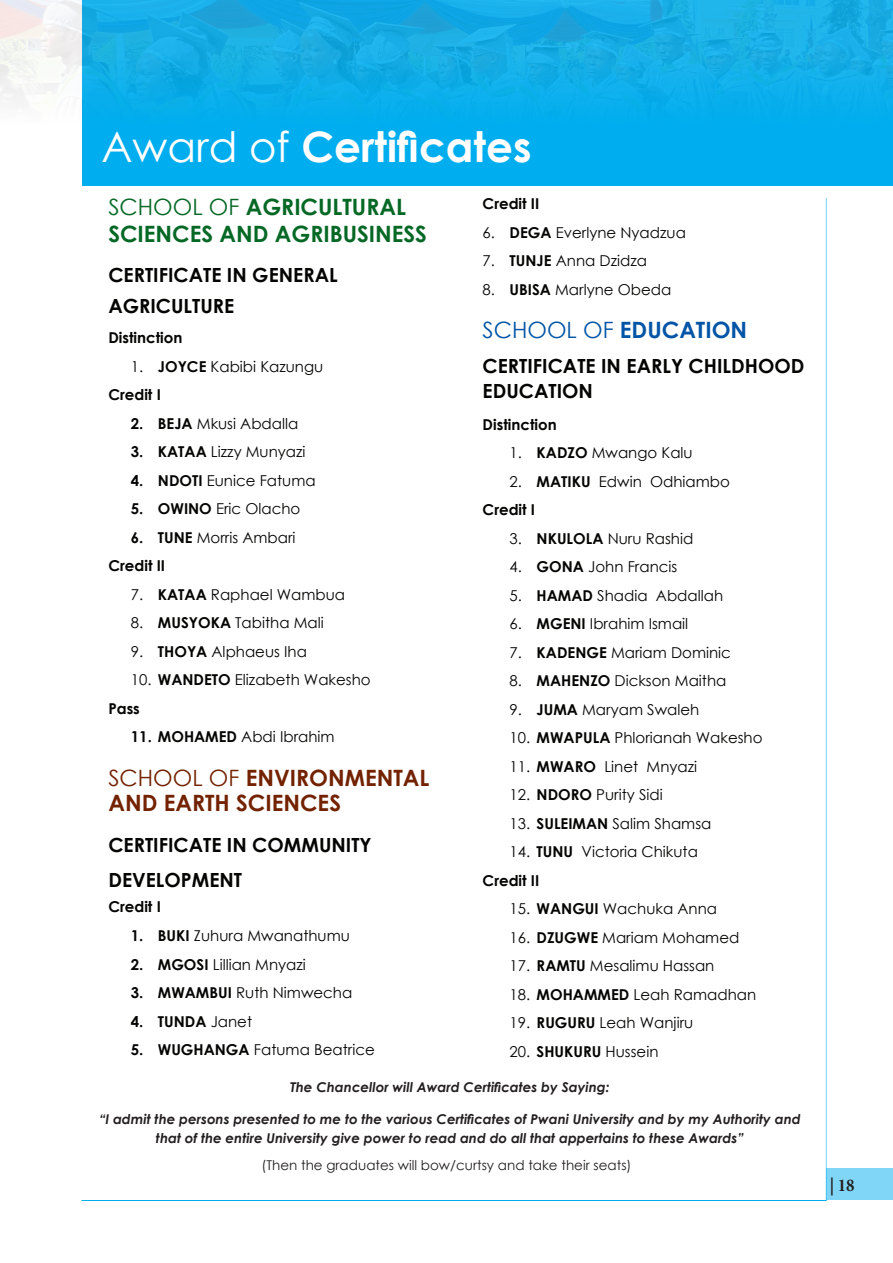
<style>
.page{position:relative;width:893px;height:1263px;background:#fff}
.page>*{position:absolute;margin:0;border:0;box-sizing:border-box;transform-origin:0 0}
.t1{font:700 42px "Century Gothic";color:#fff}
.t2{font:700 22.5px/27px "Century Gothic";color:#066825}
.t3{font:700 22.5px/25.5px "Century Gothic";color:#732200}
.t4{font:700 22.5px "Century Gothic";color:#0154a6}
.t5{font:700 19.5px/30.8px "Century Gothic";color:#040503}
.t6{font:700 condensed 18px "Minion Pro";color:#231f20}
.t7{font:15px/28.5px "Century Gothic";color:#040503}
.t8{font:700 15px/28.5px "Century Gothic";color:#040503}
.t9{font:italic 700 13.5px/18.6px "Century Gothic";color:#231f20;text-align:center}
.t10{font:13.5px "Century Gothic";color:#231f20}
.s1{font-weight:400}
.s2{font-weight:700}
</style>
<div class="page">
<div style="left:83px;top:0;width:810px;height:186px;background:#00aeef"></div>
<img style="left:0;top:0;width:893px;height:125px">
<hr style="left:81px;top:1200px;width:745px;height:1px;background:#00aeef">
<hr style="left:826px;top:198px;width:1px;height:1003px;background:#00aeef">
<hr style="left:824px;top:195px;width:2px;height:1007px;background:#231f20;opacity:.5">
<div style="left:826px;top:1168px;width:67px;height:32px;background:#80d6f7"></div>
<h1 class="t1" style="left:101px;top:115px;width:432px"><span class="s1">Award of</span> Certificates</h1>
<h2 class="t2" style="left:108px;top:192px;width:320px"><span class="s1">SCHOOL OF</span> AGRICULTURAL<br>SCIENCES AND AGRIBUSINESS</h2>
<h3 class="t5" style="left:108px;top:259px;width:231px">CERTIFICATE IN GENERAL<br>AGRICULTURE</h3>
<p class="t8" style="left:108px;top:323px;width:76px">Distinction</p>
<p class="t7" style="left:108px;top:352px;width:216px;text-indent:22px">1. <span class="s2">JOYCE</span> Kabibi Kazungu<br><span class="s2">Credit I</span></p>
<p class="t7" style="left:131px;top:409px;width:169px"><span class="s2">2. BEJA</span> Mkusi Abdalla</p>
<p class="t7" style="left:131px;top:437px;width:176px"><span class="s2">3. KATAA</span> Lizzy Munyazi</p>
<p class="t7" style="left:131px;top:466px;width:186px"><span class="s2">4. NDOTI</span> Eunice Fatuma</p>
<p class="t7" style="left:131px;top:494px;width:171px"><span class="s2">5. OWINO</span> Eric Olacho</p>
<p class="t8" style="left:108px;top:522px;width:189px;text-indent:22px">6. TUNE <span class="s1">Morris Ambari<br></span>Credit II</p>
<p class="t7" style="left:131px;top:580px;width:216px">7. <span class="s2">KATAA</span> Raphael Wambua</p>
<p class="t7" style="left:131px;top:608px;width:194px">8. <span class="s2">MUSYOKA</span> Tabitha Mali</p>
<p class="t7" style="left:131px;top:637px;width:178px">9. <span class="s2">THOYA</span> Alphaeus Iha</p>
<p class="t7" style="left:108px;top:665px;width:264px;text-indent:22px">10. <span class="s2">WANDETO</span> Elizabeth Wakesho<br><span class="s2">Pass</span></p>
<p class="t7" style="left:131px;top:722px;width:205px"><span class="s2">11. MOHAMED</span> Abdi Ibrahim</p>
<h2 class="t3" style="left:108px;top:764px;width:322px"><span class="s1">SCHOOL OF</span> ENVIRONMENTAL<br>AND EARTH SCIENCES</h2>
<h3 class="t5" style="left:108px;top:826px;width:265px;line-height:35.2px">CERTIFICATE IN COMMUNITY<br>DEVELOPMENT</h3>
<p class="t8" style="left:108px;top:892px;width:54px">Credit I</p>
<p class="t7" style="left:131px;top:921px;width:220px"><span class="s2">1. BUKI</span> Zuhura Mwanathumu</p>
<p class="t7" style="left:131px;top:949px;width:177px"><span class="s2">2. MGOSI</span> Lillian Mnyazi</p>
<p class="t7" style="left:131px;top:978px;width:223px"><span class="s2">3. MWAMBUI</span> Ruth Nimwecha</p>
<p class="t8" style="left:131px;top:1006px;width:123px">4. TUNDA <span class="s1">Janet</span></p>
<p class="t7" style="left:131px;top:1035px;width:245px"><span class="s2">5. WUGHANGA</span> Fatuma Beatrice</p>
<p class="t8" style="left:483px;top:189px;width:58px">Credit II</p>
<p class="t7" style="left:483px;top:218px;width:205px">6. <span class="s2">DEGA</span> Everlyne Nyadzua</p>
<p class="t7" style="left:483px;top:246px;width:166px">7. <span class="s2">TUNJE</span> Anna Dzidza</p>
<p class="t7" style="left:483px;top:275px;width:190px">8. <span class="s2">UBISA</span> Marlyne Obeda</p>
<h2 class="t4" style="left:483px;top:313px;width:266px"><span class="s1">SCHOOL OF</span> EDUCATION</h2>
<h3 class="t5" style="left:483px;top:352px;width:323px;line-height:25.5px">CERTIFICATE IN EARLY CHILDHOOD<br>EDUCATION</h3>
<p class="t8" style="left:483px;top:409px;width:76px">Distinction</p>
<p class="t7" style="left:510px;top:438px;width:185px">1. <span class="s2">KADZO</span> Mwango Kalu</p>
<p class="t7" style="left:483px;top:467px;width:249px;text-indent:27px">2. <span class="s2">MATIKU</span> Edwin Odhiambo<br><span class="s2">Credit I</span></p>
<p class="t7" style="left:510px;top:524px;width:185px">3. <span class="s2">NKULOLA</span> Nuru Rashid</p>
<p class="t7" style="left:510px;top:552px;width:169px">4. <span class="s2">GONA</span> John Francis</p>
<p class="t7" style="left:510px;top:581px;width:215px">5. <span class="s2">HAMAD</span> Shadia Abdallah</p>
<p class="t7" style="left:510px;top:609px;width:180px">6. <span class="s2">MGENI</span> Ibrahim Ismail</p>
<p class="t7" style="left:510px;top:638px;width:223px">7. <span class="s2">KADENGE</span> Mariam Dominic</p>
<p class="t7" style="left:510px;top:666px;width:218px">8. <span class="s2">MAHENZO</span> Dickson Maitha</p>
<p class="t7" style="left:510px;top:695px;width:191px">9. <span class="s2">JUMA</span> Maryam Swaleh</p>
<p class="t7" style="left:510px;top:723px;width:254px">10. <span class="s2">MWAPULA</span> Phlorianah Wakesho</p>
<p class="t7" style="left:510px;top:752px;width:189px">11. <span class="s2">MWARO</span> Linet Mnyazi</p>
<p class="t7" style="left:510px;top:780px;width:155px">12. <span class="s2">NDORO</span> Purity Sidi</p>
<p class="t7" style="left:510px;top:809px;width:203px">13. <span class="s2">SULEIMAN</span> Salim Shamsa</p>
<p class="t7" style="left:483px;top:837px;width:217px;text-indent:27px">14. <span class="s2">TUNU</span> Victoria Chikuta<br><span class="s2">Credit II</span></p>
<p class="t7" style="left:510px;top:894px;width:209px">15. <span class="s2">WANGUI</span> Wachuka Anna</p>
<p class="t7" style="left:510px;top:923px;width:231px">16. <span class="s2">DZUGWE</span> Mariam Mohamed</p>
<p class="t7" style="left:510px;top:951px;width:206px">17. <span class="s2">RAMTU</span> Mesalimu Hassan</p>
<p class="t7" style="left:510px;top:980px;width:248px">18. <span class="s2">MOHAMMED</span> Leah Ramadhan</p>
<p class="t7" style="left:510px;top:1008px;width:185px">19. <span class="s2">RUGURU</span> Leah Wanjiru</p>
<p class="t7" style="left:510px;top:1037px;width:150px">20. <span class="s2">SHUKURU</span> Hussein</p>
<p class="t9" style="left:290px;top:1077px;width:321px">The Chancellor will Award Certificates by Saying:</p>
<p class="t9" style="left:99px;top:1109px;width:703px">“I admit the persons presented to me to the various Certificates of Pwani University and by my Authority and that of the entire University give power to read and do all that appertains to these Awards”</p>
<p class="t10" style="left:261px;top:1156px;width:372px">(Then the graduates will bow/curtsy and take their seats)</p>
<p class="t6" style="left:830px;top:1173px;width:26px">| 18</p>
</div>
